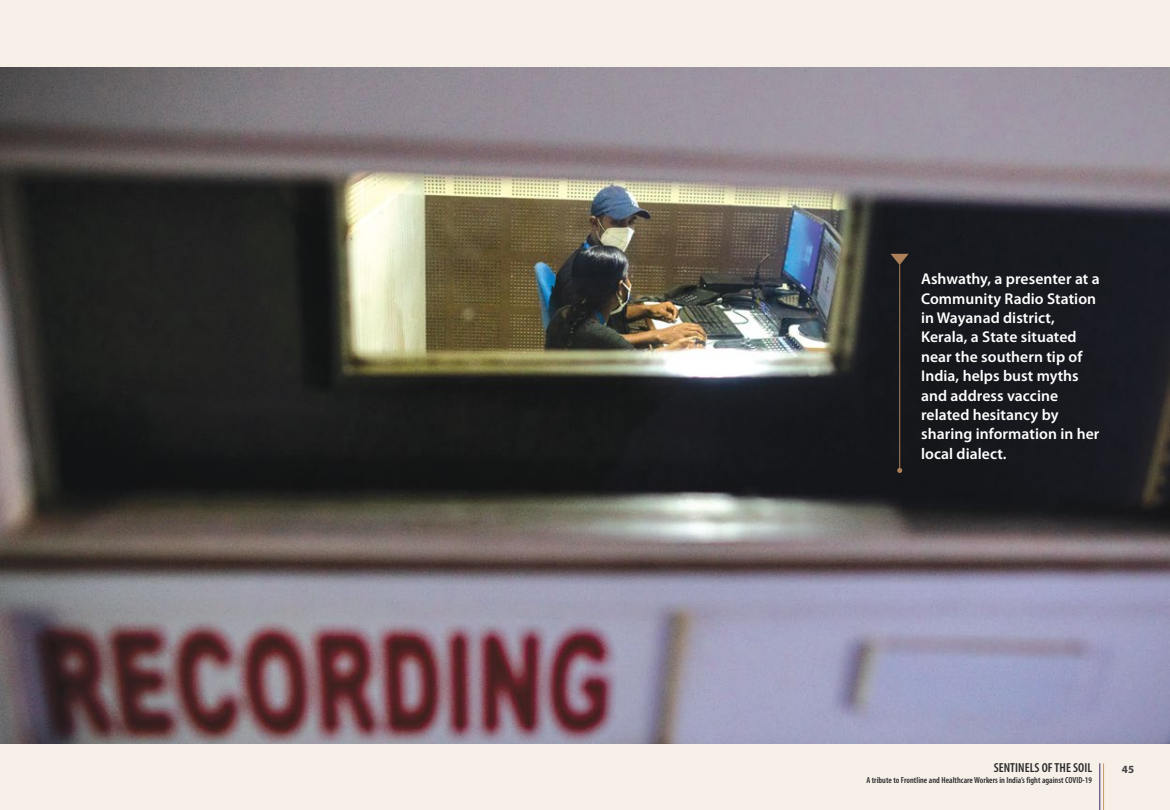
<style>
.page{position:relative;width:1170px;height:810px;background:#f6f0e9}
.page>*{position:absolute;margin:0;border:0;box-sizing:border-box;transform-origin:0 0}
.t1{font:600 15.62px/19.4px "Myriad Pro";letter-spacing:.005em;color:#fff}
.t2{font:600 condensed 13.12px "Myriad Pro";letter-spacing:.005em;color:#292829}
.t3{font:700 11px "Myriad Pro";color:#414042}
.t4{font:600 condensed 8.75px "Myriad Pro";letter-spacing:.005em;color:#292829}
</style>
<div class="page">
<hr style="left:1103px;top:763px;width:1px;height:47px;background:#c79b6d">
<hr style="left:1100px;top:763px;width:1px;height:47px;background:#3b2362">
<img style="left:0;top:68px;width:1170px;height:676px">
<svg style="left:891px;top:254px;width:18px;height:11px"></svg>
<hr style="left:900px;top:265px;width:1px;height:205px;background:#ae805a">
<svg style="left:897px;top:468px;width:5px;height:5px"></svg>
<p class="t1" style="left:921px;top:269px;width:180px">Ashwathy, a presenter at a<br>Community Radio Station in Wayanad district,<br>Kerala, a State situated near the southern tip of<br>India, helps bust myths and address vaccine related hesitancy by sharing information in her local dialect.</p>
<p class="t2" style="left:994px;top:759px;width:100px">SENTINELS OF THE SOIL</p>
<p class="t4" style="left:866px;top:775px;width:227px">A tribute to Frontline and Healthcare Workers in India’s fight against COVID-19</p>
<p class="t3" style="left:1122px;top:762px;width:14px">45</p>
</div>
